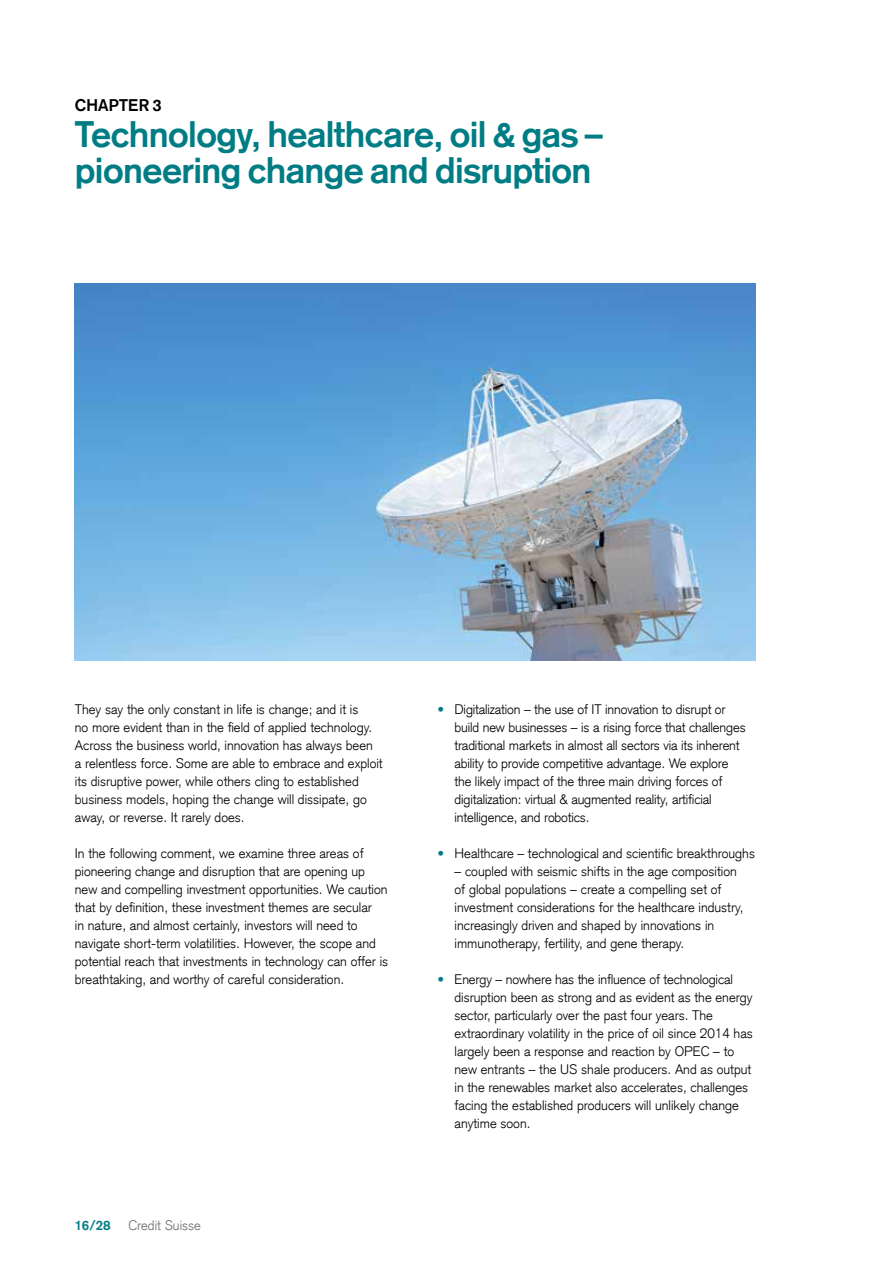
<style>
.page{position:relative;width:893px;height:1263px;background:#fff}
.page>*{position:absolute;margin:0;border:0;box-sizing:border-box;transform-origin:0 0}
.t1{font:700 36px/36px "Credit Suisse Type";letter-spacing:-.02em;color:#007d84}
.t2{font:700 16.5px "Credit Suisse Type";letter-spacing:.015em;color:#000}
.t3{font:300 13.5px/18px "Credit Suisse Type";color:#000}
.t4{font:300 13.5px "Credit Suisse Type";color:#6d6e71}
.t5{font:700 13.5px "Credit Suisse Type";color:#007d84}
.s1{color:#007d84}
</style>
<div class="page">
<img style="left:74px;top:283px;width:681px;height:377px">
<p class="t2" style="left:75px;top:95px;width:88px">CHAPTER 3</p>
<h1 class="t1" style="left:75px;top:117px;width:529px">Technology, healthcare, oil &amp; gas – pioneering change and disruption</h1>
<p class="t3" style="left:75px;top:700px;width:309px">They say the only constant in life is change; and it is<br>no more evident than in the field of applied technology.<br>Across the business world, innovation has always been a relentless force. Some are able to embrace and exploit its disruptive power, while others cling to established business models, hoping the change will dissipate, go away, or reverse. It rarely does.</p>
<p class="t3" style="left:75px;top:844px;width:315px">In the following comment, we examine three areas of pioneering change and disruption that are opening up new and compelling investment opportunities. We caution that by definition, these investment themes are secular<br>in nature, and almost certainly, investors will need to navigate short-term volatilities. However, the scope and potential reach that investments in technology can offer is breathtaking, and worthy of careful consideration.</p>
<p class="t5" style="left:74px;top:1217px;width:38px">16/28</p>
<p class="t4" style="left:128px;top:1217px;width:74px">Credit Suisse</p>
<p class="t3" style="left:454px;top:700px;width:293px;text-indent:-17px"><span class="s1">•</span> Digitalization – the use of IT innovation to disrupt or build new businesses – is a rising force that challenges traditional markets in almost all sectors via its inherent ability to provide competitive advantage. We explore the likely impact of the three main driving forces of digitalization: virtual &amp; augmented reality, artificial intelligence, and robotics.</p>
<p class="t3" style="left:437px;top:844px;width:319px"><span class="s1">•</span> Healthcare – technological and scientific breakthroughs</p>
<p class="t3" style="left:454px;top:862px;width:291px">– coupled with seismic shifts in the age composition of global populations – create a compelling set of investment considerations for the healthcare industry, increasingly driven and shaped by innovations in immunotherapy, fertility, and gene therapy.</p>
<p class="t3" style="left:454px;top:970px;width:300px;text-indent:-17px"><span class="s1">•</span> Energy – nowhere has the influence of technological disruption been as strong and as evident as the energy sector, particularly over the past four years. The extraordinary volatility in the price of oil since 2014 has largely been a response and reaction by OPEC – to new entrants – the US shale producers. And as output in the renewables market also accelerates, challenges facing the established producers will unlikely change anytime soon.</p>
</div>
